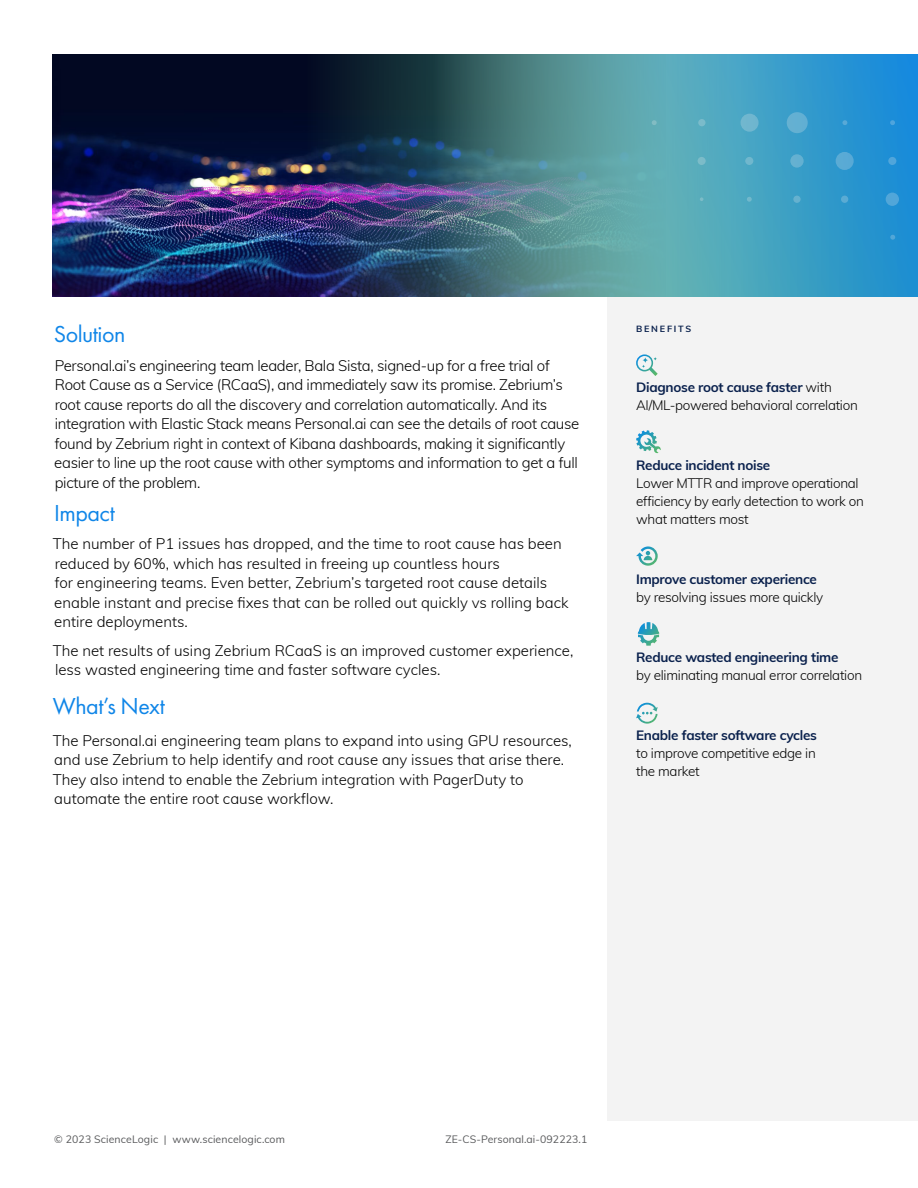
<style>
.page{position:relative;width:918px;height:1188px;background:#fff}
.page>*{position:absolute;margin:0;border:0;box-sizing:border-box;transform-origin:0 0}
.t1{font:24px "Futura PT";letter-spacing:-.02em;color:#1086e8}
.t2{font:300 15px/19.5px "Muli";color:#000}
.t3{font:300 15px/19.5px "Muli";letter-spacing:-.02em;color:#000}
.t4{font:300 13.5px/18px "Muli";letter-spacing:-.02em;color:#000}
.t5{font:700 13.5px "Muli";letter-spacing:-.02em;color:#0a214d}
.t6{font:10.5px "Muli";letter-spacing:.01em;color:#58595b}
.t7{font:700 9px "Muli";letter-spacing:.2em;color:#0a214d}
.s1{font-weight:700;color:#0a214d}
</style>
<div class="page">
<div style="left:608px;top:297px;width:310px;height:823px;background:#f3f3f3"></div>
<img style="left:52px;top:54px;width:256px;height:243px">
<img style="left:308px;top:54px;width:610px;height:243px">
<div style="left:698px;top:119px;width:8px;height:7px;background:#7abbca;border-radius:50%"></div>
<svg style="left:652px;top:120px;width:5px;height:5px"></svg>
<svg style="left:842px;top:120px;width:5px;height:5px"></svg>
<svg style="left:890px;top:120px;width:5px;height:5px"></svg>
<div style="left:787px;top:112px;width:21px;height:21px;background:#63b0d2;border-radius:50%"></div>
<div style="left:741px;top:114px;width:18px;height:18px;background:#70b6ce;border-radius:50%"></div>
<svg style="left:890px;top:235px;width:5px;height:5px"></svg>
<div style="left:745px;top:157px;width:8px;height:8px;background:#70b7cd;border-radius:50%"></div>
<div style="left:698px;top:157px;width:8px;height:8px;background:#7bbbc8;border-radius:50%"></div>
<div style="left:888px;top:157px;width:8px;height:8px;background:#50a5da;border-radius:50%"></div>
<div style="left:836px;top:152px;width:18px;height:18px;background:#59aad5;border-radius:50%"></div>
<div style="left:790px;top:154px;width:14px;height:14px;background:#64b0d1;border-radius:50%"></div>
<svg style="left:747px;top:197px;width:5px;height:5px"></svg>
<svg style="left:700px;top:197px;width:3px;height:4px"></svg>
<div style="left:886px;top:193px;width:13px;height:13px;background:#51a6d9;border-radius:50%"></div>
<div style="left:841px;top:196px;width:7px;height:7px;background:#5aabd3;border-radius:50%"></div>
<div style="left:793px;top:196px;width:8px;height:7px;background:#65b1cf;border-radius:50%"></div>
<svg style="left:636px;top:430px;width:21px;height:21px"></svg>
<svg style="left:636px;top:354px;width:22px;height:22px"></svg>
<svg style="left:638px;top:622px;width:21px;height:24px"></svg>
<svg style="left:636px;top:703px;width:22px;height:21px"></svg>
<svg style="left:636px;top:546px;width:22px;height:20px"></svg>
<h1 class="t1" style="left:54px;top:320px;width:73px">Solution</h1>
<p class="t3" style="left:54px;top:355px;width:527px">Personal.ai’s engineering team leader, Bala Sista, signed-up for a free trial of Root Cause as a Service (RCaaS), and immediately saw its promise. Zebrium’s root cause reports do all the discovery and correlation automatically. And its integration with Elastic Stack means Personal.ai can see the details of root cause found by Zebrium right in context of Kibana dashboards, making it significantly easier to line up the root cause with other symptoms and information to get a full picture of the problem.</p>
<h1 class="t1" style="left:54px;top:499px;width:62px">Impact</h1>
<p class="t2" style="left:53px;top:533px;width:517px">The number of P1 issues has dropped, and the time to root cause has been reduced by 60%, which has resulted in freeing up countless hours<br>for engineering teams. Even better, Zebrium’s targeted root cause details enable instant and precise fixes that can be rolled out quickly vs rolling back entire deployments.</p>
<p class="t2" style="left:53px;top:640px;width:522px">The net results of using Zebrium RCaaS is an improved customer experience, less wasted engineering time and faster software cycles.</p>
<h1 class="t1" style="left:53px;top:692px;width:114px">What’s Next</h1>
<p class="t2" style="left:53px;top:730px;width:521px">The Personal.ai engineering team plans to expand into using GPU resources, and use Zebrium to help identify and root cause any issues that arise there.<br>They also intend to enable the Zebrium integration with PagerDuty to automate the entire root cause workflow.</p>
<p class="t7" style="left:636px;top:322px;width:57px">BENEFITS</p>
<p class="t4" style="left:636px;top:377px;width:223px"><span class="s1">Diagnose root cause faster</span> with<br>AI/ML-powered behavioral correlation</p>
<p class="t5" style="left:636px;top:455px;width:136px">Reduce incident noise</p>
<p class="t4" style="left:636px;top:473px;width:229px">Lower MTTR and improve operational efficiency by early detection to work on what matters most</p>
<p class="t5" style="left:636px;top:569px;width:182px">Improve customer experience</p>
<p class="t4" style="left:636px;top:587px;width:189px">by resolving issues more quickly</p>
<p class="t5" style="left:636px;top:647px;width:204px">Reduce wasted engineering time</p>
<p class="t4" style="left:636px;top:665px;width:228px">by eliminating manual error correlation</p>
<p class="t5" style="left:636px;top:725px;width:182px">Enable faster software cycles</p>
<p class="t4" style="left:636px;top:743px;width:181px">to improve competitive edge in the market</p>
<p class="t6" style="left:54px;top:1132px;width:232px">© 2023 ScienceLogic | www.sciencelogic.com</p>
<p class="t6" style="left:445px;top:1132px;width:144px">ZE-CS-Personal.ai-092223.1</p>
</div>
